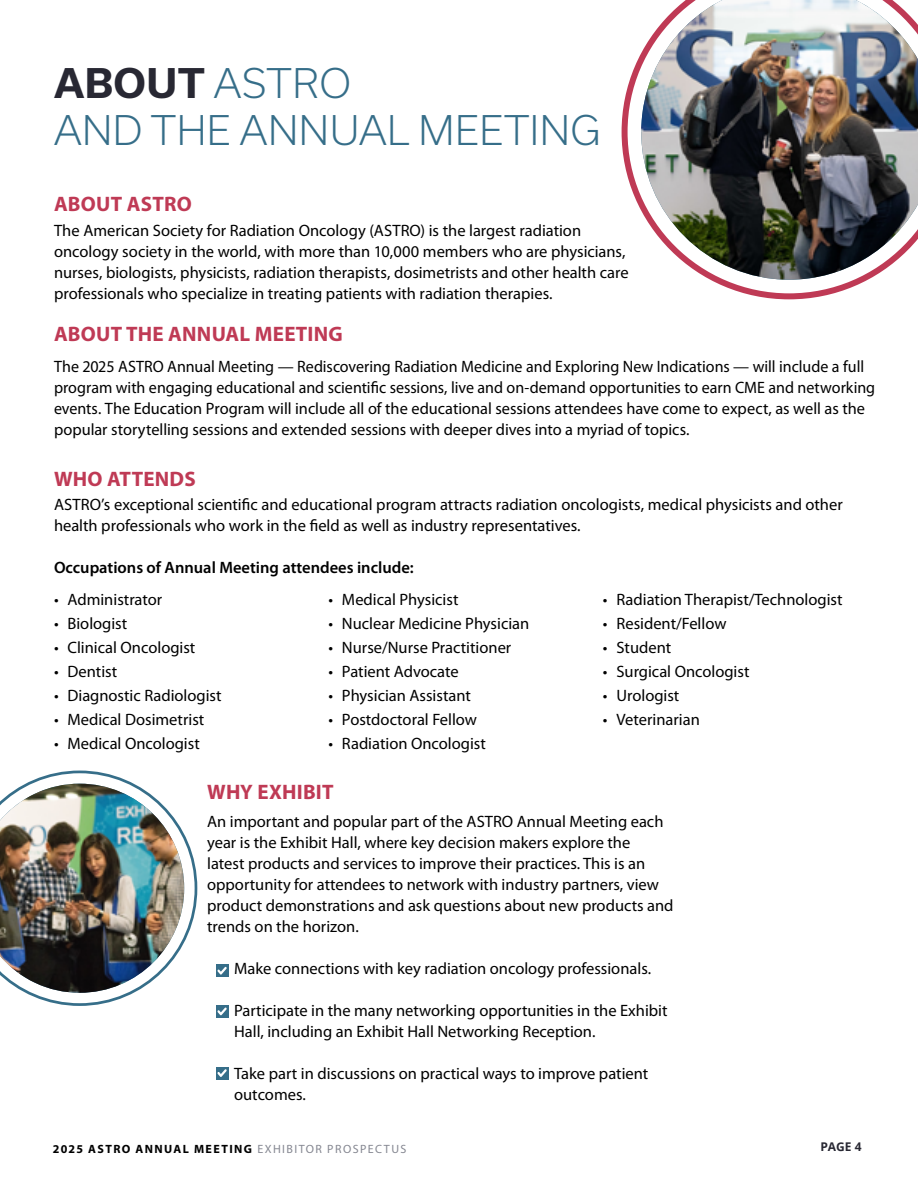
<style>
.page{position:relative;width:918px;height:1188px;background:#fff}
.page>*{position:absolute;margin:0;border:0;box-sizing:border-box;transform-origin:0 0}
.t1{font:300 39px/46.8px "Usual";letter-spacing:.015em;color:#366e89}
.t2{font:700 21px "Myriad Pro";letter-spacing:.01em;color:#bf3a55}
.t3{font:16.5px/21px "Myriad Pro";color:#000}
.t4{font:600 16.5px "Myriad Pro";color:#000}
.t5{font:700 12px "Myriad Pro";letter-spacing:.12em;color:#000}
.t6{font:700 12px "Open Sans";color:#282833}
.s1{font-weight:700;color:#282833}
.s2{font-weight:400;color:#858791}
</style>
<div class="page">
<div style="left:216px;top:964px;width:13px;height:13px;background:#366e89"></div>
<svg style="left:217px;top:967px;width:10px;height:8px"></svg>
<div style="left:216px;top:1005px;width:13px;height:13px;background:#366e89"></div>
<svg style="left:217px;top:1007px;width:10px;height:8px"></svg>
<div style="left:216px;top:1067px;width:13px;height:13px;background:#366e89"></div>
<svg style="left:217px;top:1069px;width:10px;height:8px"></svg>
<svg style="left:622px;top:53px;width:245px;height:246px"></svg>
<img style="left:641px;top:0;width:277px;height:280px">
<svg style="left:25px;top:771px;width:172px;height:235px"></svg>
<img style="left:0;top:784px;width:184px;height:209px">
<h1 class="t1" style="left:54px;top:60px;width:548px"><span class="s1">ABOUT</span> ASTRO<br>AND THE ANNUAL MEETING</h1>
<p class="t2" style="left:54px;top:190px;width:139px">ABOUT ASTRO</p>
<p class="t3" style="left:54px;top:220px;width:576px">The American Society for Radiation Oncology (ASTRO) is the largest radiation oncology society in the world, with more than 10,000 members who are physicians, nurses, biologists, physicists, radiation therapists, dosimetrists and other health care professionals who specialize in treating patients with radiation therapies.</p>
<p class="t2" style="left:54px;top:320px;width:290px">ABOUT THE ANNUAL MEETING</p>
<p class="t3" style="left:54px;top:356px;width:823px">The 2025 ASTRO Annual Meeting — Rediscovering Radiation Medicine and Exploring New Indications — will include a full program with engaging educational and scientific sessions, live and on-demand opportunities to earn CME and networking events. The Education Program will include all of the educational sessions attendees have come to expect, as well as the popular storytelling sessions and extended sessions with deeper dives into a myriad of topics.</p>
<p class="t2" style="left:54px;top:465px;width:143px">WHO ATTENDS</p>
<p class="t3" style="left:54px;top:494px;width:790px">ASTRO’s exceptional scientific and educational program attracts radiation oncologists, medical physicists and other health professionals who work in the field as well as industry representatives.</p>
<p class="t4" style="left:54px;top:557px;width:361px">Occupations of Annual Meeting attendees include:</p>
<p class="t3" style="left:54px;top:588px;width:110px">• Administrator</p>
<p class="t3" style="left:54px;top:612px;width:75px">• Biologist</p>
<p class="t3" style="left:54px;top:636px;width:143px">• Clinical Oncologist</p>
<p class="t3" style="left:54px;top:660px;width:65px">• Dentist</p>
<p class="t3" style="left:54px;top:684px;width:169px">• Diagnostic Radiologist</p>
<p class="t3" style="left:54px;top:708px;width:152px">• Medical Dosimetrist</p>
<p class="t3" style="left:54px;top:732px;width:147px">• Medical Oncologist</p>
<p class="t3" style="left:328px;top:588px;width:131px">• Medical Physicist</p>
<p class="t3" style="left:328px;top:612px;width:202px">• Nuclear Medicine Physician</p>
<p class="t3" style="left:328px;top:636px;width:184px">• Nurse/Nurse Practitioner</p>
<p class="t3" style="left:328px;top:660px;width:132px">• Patient Advocate</p>
<p class="t3" style="left:328px;top:684px;width:144px">• Physician Assistant</p>
<p class="t3" style="left:328px;top:708px;width:150px">• Postdoctoral Fellow</p>
<p class="t3" style="left:328px;top:732px;width:159px">• Radiation Oncologist</p>
<p class="t3" style="left:603px;top:588px;width:241px">• Radiation Therapist/Technologist</p>
<p class="t3" style="left:603px;top:612px;width:125px">• Resident/Fellow</p>
<p class="t3" style="left:603px;top:636px;width:70px">• Student</p>
<p class="t3" style="left:603px;top:660px;width:148px">• Surgical Oncologist</p>
<p class="t3" style="left:603px;top:684px;width:78px">• Urologist</p>
<p class="t3" style="left:603px;top:709px;width:98px">• Veterinarian</p>
<p class="t2" style="left:207px;top:779px;width:128px">WHY EXHIBIT</p>
<p class="t3" style="left:207px;top:811px;width:468px">An important and popular part of the ASTRO Annual Meeting each year is the Exhibit Hall, where key decision makers explore the<br>latest products and services to improve their practices. This is an opportunity for attendees to network with industry partners, view product demonstrations and ask questions about new products and trends on the horizon.</p>
<p class="t3" style="left:219px;top:958px;width:433px">• Make connections with key radiation oncology professionals.</p>
<p class="t3" style="left:234px;top:1000px;width:435px;text-indent:-15px">• Participate in the many networking opportunities in the Exhibit<br>Hall, including an Exhibit Hall Networking Reception.</p>
<p class="t3" style="left:234px;top:1063px;width:416px;text-indent:-15px">• Take part in discussions on practical ways to improve patient outcomes.</p>
<p class="t5" style="left:53px;top:1141px;width:355px">2025 ASTRO ANNUAL MEETING <span class="s2">EXHIBITOR PROSPECTUS</span></p>
<p class="t6" style="left:820px;top:1138px;width:43px">PAGE 4</p>
</div>
